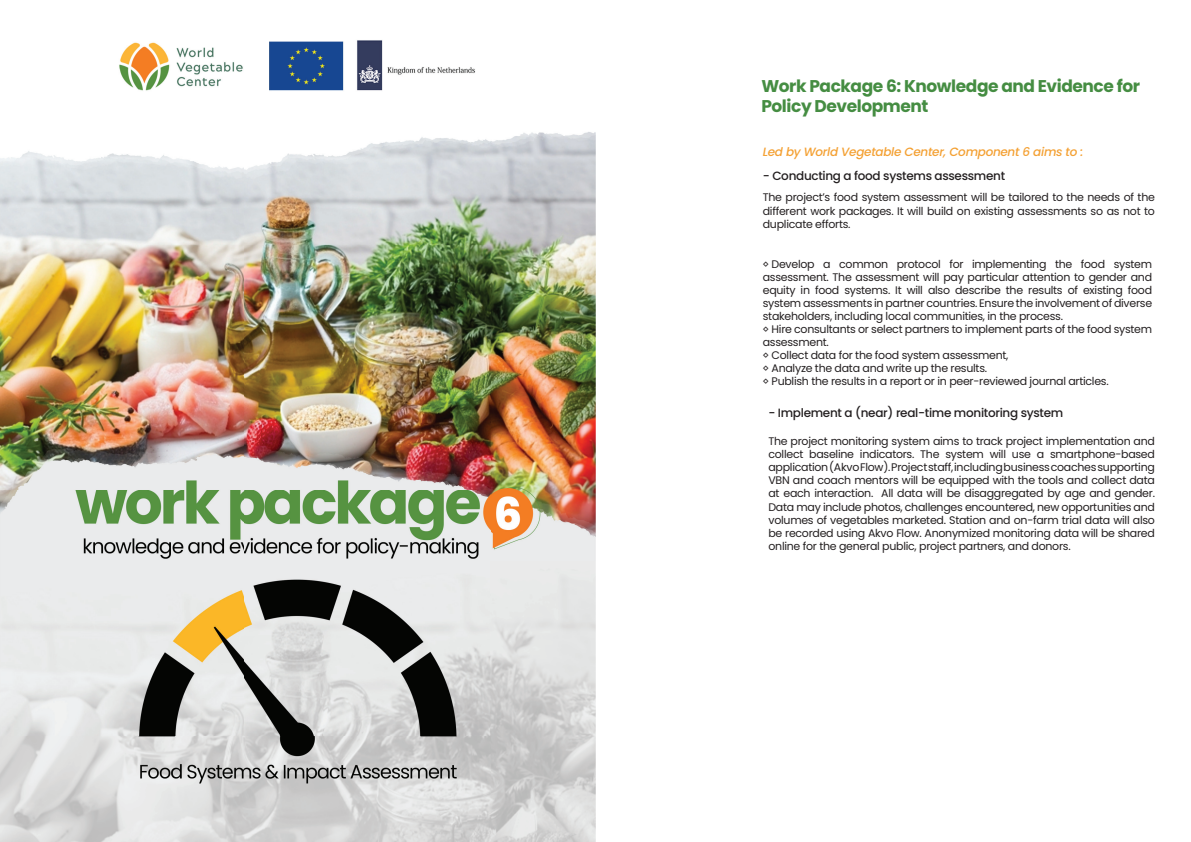
<style>
.page{position:relative;width:1191px;height:842px;background:#fff}
.page>*{position:absolute;margin:0;border:0;box-sizing:border-box;transform-origin:0 0}
.t1{font:700 17px/20.4px "Poppins";letter-spacing:-.025em;color:#458d42}
.t2{font:500 12px "Poppins";letter-spacing:-.025em;color:#231f20}
.t3{font:italic 500 12px "Poppins";letter-spacing:-.025em;color:#f4a134}
.t4{font:11px/13.2px "Poppins";letter-spacing:-.025em;color:#231f20;text-align:justify}
</style>
<div class="page">
<img style="left:0;top:40px;width:595px;height:802px">
<h1 class="t1" style="left:761px;top:75px;width:380px">Work Package 6: Knowledge and Evidence for<br>Policy Development</h1>
<p class="t3" style="left:763px;top:145px;width:322px">Led by World Vegetable Center, Component 6 aims to :</p>
<p class="t2" style="left:763px;top:169px;width:244px">- Conducting a food systems assessment</p>
<p class="t4" style="left:763px;top:191px;width:394px">The project’s food system assessment will be tailored to the needs of the different work packages. It will build on existing assessments so as not to duplicate efforts.</p>
<p class="t4" style="left:763px;top:258px;width:391px;text-align:left">◊ Develop a common protocol for implementing the food system assessment. The assessment will pay particular attention to gender and equity in food systems. It will also describe the results of existing food system assessments in partner countries. Ensure the involvement of diverse stakeholders, including local communities, in the process.<br>◊ Hire consultants or select partners to implement parts of the food system assessment.<br>◊ Collect data for the food system assessment,<br>◊ Analyze the data and write up the results.<br>◊ Publish the results in a report or in peer-reviewed journal articles.</p>
<p class="t2" style="left:768px;top:405px;width:296px">- Implement a (near) real-time monitoring system</p>
<p class="t4" style="left:768px;top:434px;width:388px">The project monitoring system aims to track project implementation and collect baseline indicators. The system will use a smartphone-based application (Akvo Flow). Project staff, including business coaches supporting VBN and coach mentors will be equipped with the tools and collect data at each interaction. All data will be disaggregated by age and gender.<br>Data may include photos, challenges encountered, new opportunities and volumes of vegetables marketed. Station and on-farm trial data will also be recorded using Akvo Flow. Anonymized monitoring data will be shared online for the general public, project partners, and donors.</p>
</div>
